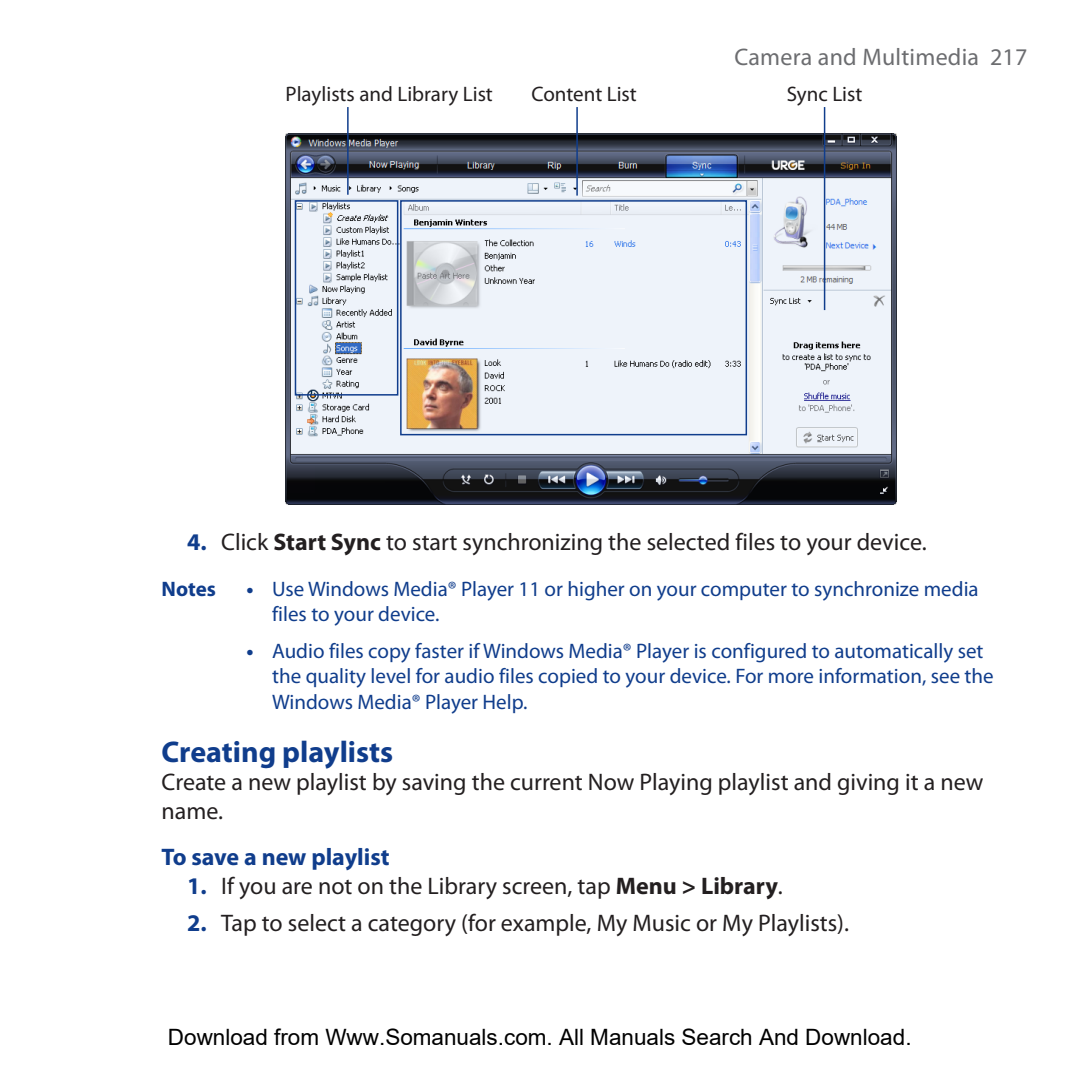
<style>
.page{position:relative;width:1080px;height:1080px;background:#fff}
.page>*{position:absolute;margin:0;border:0;box-sizing:border-box;transform-origin:0 0}
.idHeading3{font:700 30px "Myriad Pro";color:#103d8c}
.idSteps{font:24px "Myriad Pro";color:#231f20}
.idBodytext{font:24px/28.8px "Myriad Pro";color:#231f20}
.t1{font:24px "Myriad Pro";letter-spacing:.01em;color:#6c6d70}
.idHeading4{font:700 24px "Myriad Pro";color:#103d8c}
.t2{font:22.5px "Arial";color:#000}
.idNote_bullet{font:21px/25.2px "Myriad Pro";color:#103d8c}
.t3{font:21px "Myriad Pro";color:#231f20}
.idNote_bullet-2{font:700 21px "Myriad Pro";color:#103d8c}
.s1{font-weight:700;color:#103d8c}
.s2{font-weight:700}
</style>
<div class="page">
<img style="left:286px;top:134px;width:610px;height:370px">
<div style="left:295px;top:200px;width:103px;height:196px;border:2px solid #103d8c"></div>
<div style="left:400px;top:200px;width:347px;height:235px;border:2px solid #103d8c"></div>
<hr style="left:347px;top:107px;width:2px;height:88px;background:#103d8c">
<hr style="left:576px;top:107px;width:2px;height:89px;background:#103d8c">
<hr style="left:824px;top:107px;width:1px;height:203px;background:#103d8c">
<p class="t1" style="left:735px;top:42px;width:294px">Camera and Multimedia 217</p>
<p class="t3" style="left:286px;top:81px;width:209px">Playlists and Library List</p>
<p class="t3" style="left:531px;top:81px;width:107px">Content List</p>
<p class="t3" style="left:787px;top:81px;width:77px">Sync List</p>
<p class="idSteps" style="left:187px;top:527px;width:741px"><span class="s1">4.</span> Click <span class="s2">Start Sync</span> to start synchronizing the selected files to your device.</p>
<p class="idNote_bullet-2" style="left:162px;top:575px;width:56px">Notes</p>
<p class="idNote_bullet" style="left:272px;top:576px;width:708px;text-indent:-26px"><span class="s2">•</span> Use Windows Media® Player 11 or higher on your computer to synchronize media files to your device.</p>
<p class="idNote_bullet" style="left:272px;top:638px;width:723px;text-indent:-26px"><span class="s2">•</span> Audio files copy faster if Windows Media® Player is configured to automatically set the quality level for audio files copied to your device. For more information, see the<br>Windows Media® Player Help.</p>
<p class="idHeading3" style="left:162px;top:732px;width:233px">Creating playlists</p>
<p class="idBodytext" style="left:162px;top:768px;width:823px">Create a new playlist by saving the current Now Playing playlist and giving it a new name.</p>
<p class="idHeading4" style="left:162px;top:841px;width:230px">To save a new playlist</p>
<p class="idSteps" style="left:187px;top:871px;width:597px"><span class="s1">1.</span> If you are not on the Library screen, tap <span class="s2">Menu &gt; Library</span>.</p>
<p class="idSteps" style="left:187px;top:908px;width:663px"><span class="s1">2.</span> Tap to select a category (for example, My Music or My Playlists).</p>
<p class="t2" style="left:168px;top:1025px;width:745px">Download from Www.Somanuals.com. All Manuals Search And Download.</p>
</div>
